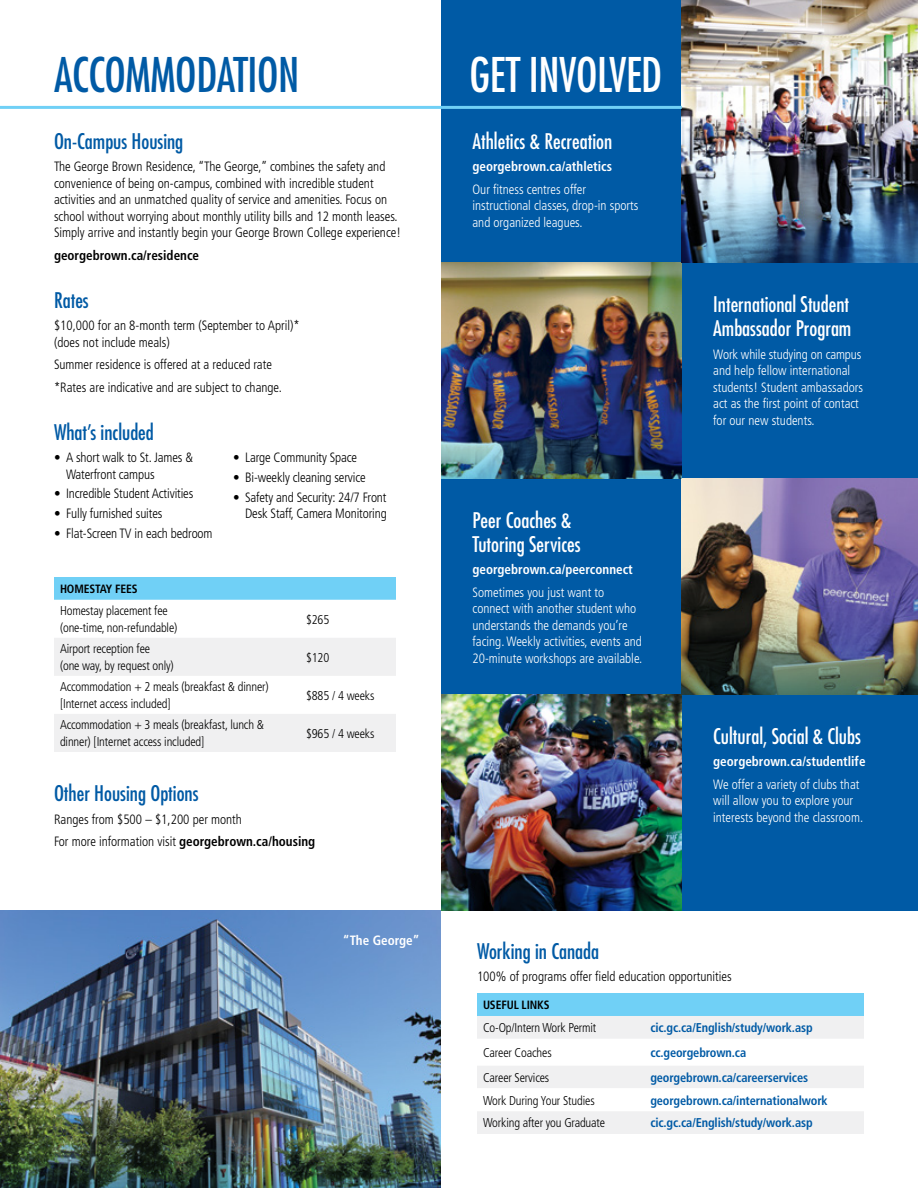
<style>
.page{position:relative;width:918px;height:1188px;background:#fff}
.page>*{position:absolute;margin:0;border:0;box-sizing:border-box;transform-origin:0 0}
.Title-31-blue{font:condensed 46.5px "Futura Std";letter-spacing:-.01em;color:#005aa5}
.Title-31-white{font:condensed 46.5px "Futura Std";letter-spacing:-.01em;color:#fff}
.Title-14-white{font:condensed 21px/24px "Futura Std";color:#fff}
.Title-14-blue{font:condensed 21px "Futura Std";color:#005aa5}
.Body-9-black{font:300 condensed 13.5px/16.5px "Frutiger LT Std";color:#000}
.Body-9-white{font:300 condensed 13.5px/16.5px "Frutiger LT Std";color:#fff}
.Body-9-black-bullets{font:300 condensed 13.5px/16.5px "Frutiger LT Std";letter-spacing:-.01em;color:#000}
.Body-9-white-2{font:700 condensed 13.5px "Frutiger LT Std";color:#fff}
.Body-9-black-2{font:700 condensed 13.5px "Frutiger LT Std";color:#000}
.Chart_Body_1_Black{font:300 condensed 12.75px/16.5px "Frutiger LT Std";letter-spacing:-.01em;color:#000}
.Chart_Body_1_Black-2{font:700 condensed 12.75px "Frutiger LT Std";letter-spacing:-.01em;color:#005aa5}
.Chart_Title_2_Black{font:700 condensed 12px "Frutiger LT Std";letter-spacing:-.01em;color:#000}
.s1{font-weight:700}
</style>
<div class="page">
<div style="left:441px;top:1px;width:477px;height:910px;background:#005aa5"></div>
<img style="left:441px;top:263px;width:241px;height:57px">
<img style="left:441px;top:695px;width:241px;height:57px">
<img style="left:0;top:911px;width:441px;height:118px">
<img style="left:682px;top:0;width:236px;height:104px">
<img style="left:682px;top:479px;width:236px;height:57px">
<div style="left:477px;top:993px;width:387px;height:23px;background:#70d0f6"></div>
<div style="left:477px;top:1016px;width:387px;height:118px;background:#f0f0f1"></div>
<svg style="left:477px;top:1039px;width:387px;height:72px"></svg>
<div style="left:54px;top:577px;width:342px;height:23px;background:#70d0f6"></div>
<svg style="left:54px;top:638px;width:342px;height:114px"></svg>
<hr style="left:0;top:106px;width:682px;height:3px;background:#70d0f6">
<img style="left:682px;top:104px;width:236px;height:159px">
<img style="left:682px;top:536px;width:236px;height:159px">
<img style="left:441px;top:320px;width:241px;height:159px">
<img style="left:0;top:1029px;width:441px;height:159px">
<img style="left:441px;top:752px;width:241px;height:159px">
<p class="Title-31-blue" style="left:54px;top:47px;width:247px">ACCOMMODATION</p>
<p class="Title-31-white" style="left:470px;top:47px;width:194px">GET INVOLVED</p>
<p class="Title-14-white" style="left:472px;top:129px;width:141px">Athletics &amp; Recreation</p>
<p class="Body-9-white-2" style="left:472px;top:159px;width:141px">georgebrown.ca/athletics</p>
<p class="Body-9-white" style="left:472px;top:181px;width:167px">Our fitness centres offer instructional classes, drop-in sports and organized leagues.</p>
<p class="Title-14-blue" style="left:54px;top:128px;width:131px">On-Campus Housing</p>
<p class="Body-9-black" style="left:54px;top:158px;width:349px">The George Brown Residence, “The George,” combines the safety and convenience of being on-campus, combined with incredible student activities and an unmatched quality of service and amenities. Focus on school without worrying about monthly utility bills and 12 month leases.<br>Simply arrive and instantly begin your George Brown College experience!</p>
<p class="Body-9-black-2" style="left:54px;top:247px;width:147px">georgebrown.ca/residence</p>
<p class="Title-14-blue" style="left:54px;top:287px;width:36px">Rates</p>
<p class="Body-9-black" style="left:54px;top:317px;width:247px">$10,000 for an 8-month term (September to April)* (does not include meals)</p>
<p class="Body-9-black" style="left:54px;top:356px;width:219px">Summer residence is offered at a reduced rate</p>
<p class="Body-9-black" style="left:54px;top:379px;width:229px">*Rates are indicative and are subject to change.</p>
<p class="Title-14-blue" style="left:54px;top:419px;width:101px">What’s included</p>
<p class="Body-9-black-bullets" style="left:66px;top:449px;width:128px;text-indent:-12px">• A short walk to St. James &amp;<br>Waterfront campus</p>
<p class="Body-9-black-bullets" style="left:54px;top:486px;width:141px">• Incredible Student Activities</p>
<p class="Body-9-black-bullets" style="left:54px;top:505px;width:110px">• Fully furnished suites</p>
<p class="Body-9-black-bullets" style="left:54px;top:525px;width:160px">• Flat-Screen TV in each bedroom</p>
<p class="Body-9-black-bullets" style="left:233px;top:449px;width:126px">• Large Community Space</p>
<p class="Body-9-black-bullets" style="left:233px;top:469px;width:134px">• Bi-weekly cleaning service</p>
<p class="Body-9-black-bullets" style="left:233px;top:489px;width:155px;text-align:right">• Safety and Security: 24/7 Front<br>Desk Staff, Camera Monitoring</p>
<p class="Title-14-white" style="left:472px;top:508px;width:110px">Peer Coaches &amp;<br>Tutoring Services</p>
<p class="Body-9-white-2" style="left:472px;top:561px;width:162px">georgebrown.ca/peerconnect</p>
<p class="Body-9-white" style="left:472px;top:584px;width:171px">Sometimes you just want to connect with another student who understands the demands you’re facing. Weekly activities, events and 20-minute workshops are available.</p>
<p class="Chart_Title_2_Black" style="left:60px;top:582px;width:79px">HOMESTAY FEES</p>
<p class="Chart_Body_1_Black" style="left:60px;top:603px;width:119px">Homestay placement fee (one-time, non-refundable)</p>
<p class="Chart_Body_1_Black" style="left:306px;top:611px;width:25px">$265</p>
<p class="Chart_Body_1_Black" style="left:60px;top:641px;width:115px">Airport reception fee<br>(one way, by request only)</p>
<p class="Chart_Body_1_Black" style="left:306px;top:649px;width:25px">$120</p>
<p class="Chart_Body_1_Black" style="left:60px;top:679px;width:210px">Accommodation + 2 meals (breakfast &amp; dinner) [Internet access included]</p>
<p class="Chart_Body_1_Black" style="left:306px;top:687px;width:70px">$885 / 4 weeks</p>
<p class="Chart_Body_1_Black" style="left:60px;top:717px;width:205px">Accommodation + 3 meals (breakfast, lunch &amp; dinner) [Internet access included]</p>
<p class="Chart_Body_1_Black" style="left:306px;top:725px;width:70px">$965 / 4 weeks</p>
<p class="Title-14-blue" style="left:54px;top:781px;width:146px">Other Housing Options</p>
<p class="Body-9-black" style="left:54px;top:811px;width:189px">Ranges from $500 – $1,200 per month</p>
<p class="Body-9-black" style="left:54px;top:834px;width:263px">For more information visit <span class="s1">georgebrown.ca/housing</span></p>
<p class="Title-14-white" style="left:713px;top:292px;width:140px">International Student<br>Ambassador Program</p>
<p class="Body-9-white" style="left:713px;top:346px;width:151px">Work while studying on campus and help fellow international students! Student ambassadors act as the first point of contact for our new students.</p>
<p class="Title-14-white" style="left:713px;top:724px;width:149px">Cultural, Social &amp; Clubs</p>
<p class="Body-9-white-2" style="left:713px;top:753px;width:154px">georgebrown.ca/studentlife</p>
<p class="Body-9-white" style="left:713px;top:776px;width:151px">We offer a variety of clubs that will allow you to explore your interests beyond the classroom.</p>
<p class="Body-9-white-2" style="left:343px;top:933px;width:78px">“The George”</p>
<p class="Title-14-blue" style="left:477px;top:938px;width:124px">Working in Canada</p>
<p class="Body-9-black" style="left:477px;top:968px;width:256px">100% of programs offer field education opportunities</p>
<p class="Chart_Title_2_Black" style="left:483px;top:998px;width:68px">USEFUL LINKS</p>
<p class="Chart_Body_1_Black" style="left:483px;top:1020px;width:115px">Co-Op/Intern Work Permit</p>
<p class="Chart_Body_1_Black-2" style="left:650px;top:1020px;width:164px">cic.gc.ca/English/study/work.asp</p>
<p class="Chart_Body_1_Black" style="left:483px;top:1044px;width:70px">Career Coaches</p>
<p class="Chart_Body_1_Black-2" style="left:650px;top:1045px;width:97px">cc.georgebrown.ca</p>
<p class="Chart_Body_1_Black" style="left:483px;top:1069px;width:68px">Career Services</p>
<p class="Chart_Body_1_Black-2" style="left:650px;top:1070px;width:159px">georgebrown.ca/careerservices</p>
<p class="Chart_Body_1_Black" style="left:483px;top:1092px;width:113px">Work During Your Studies</p>
<p class="Chart_Body_1_Black-2" style="left:650px;top:1093px;width:179px">georgebrown.ca/internationalwork</p>
<p class="Chart_Body_1_Black" style="left:483px;top:1115px;width:124px">Working after you Graduate</p>
<p class="Chart_Body_1_Black-2" style="left:650px;top:1115px;width:164px">cic.gc.ca/English/study/work.asp</p>
</div>
